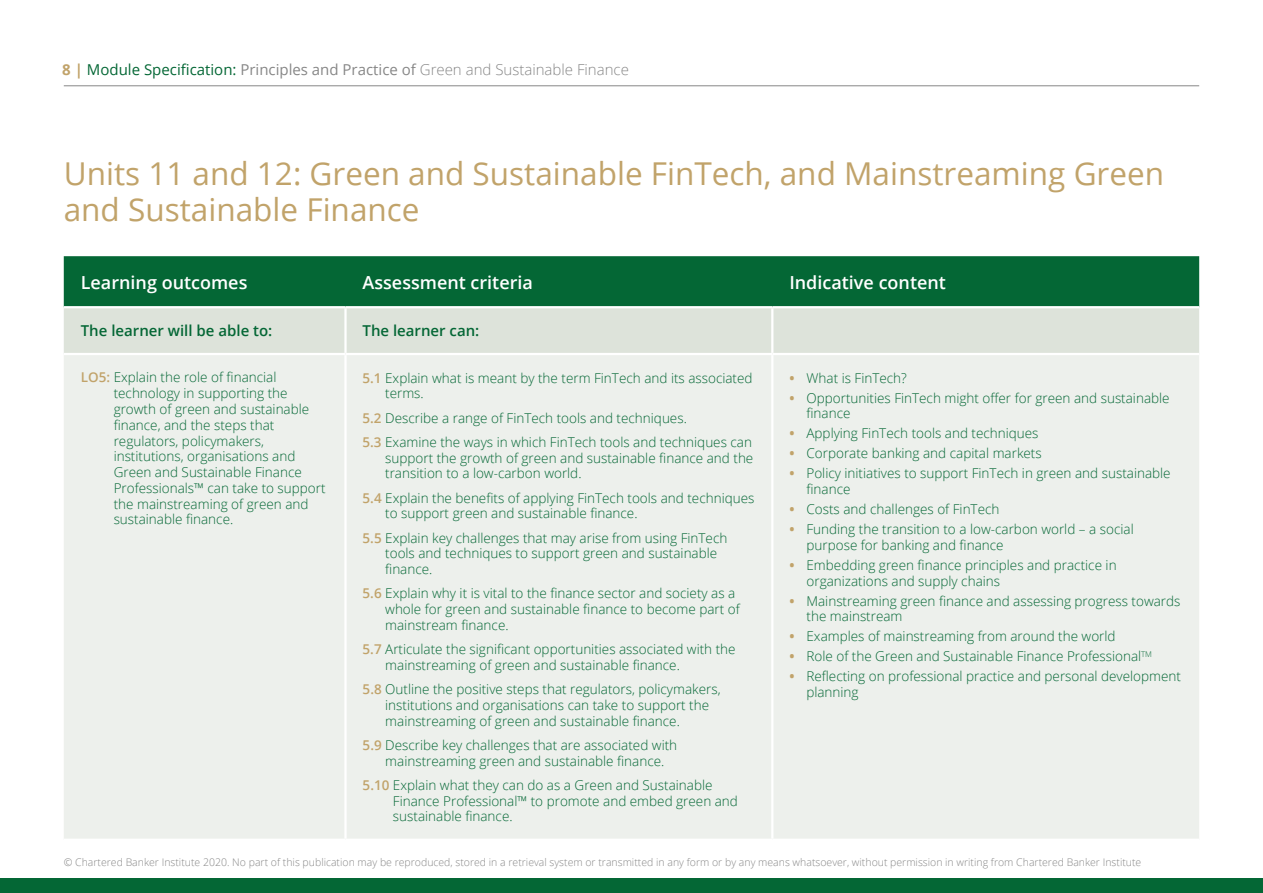
<style>
.page{position:relative;width:1263px;height:893px;background:#fff}
.page>*{position:absolute;margin:0;border:0;box-sizing:border-box;transform-origin:0 0}
.t1{font:31.5px/36px "Open Sans";color:#c1a36a}
.t2{font:600 18px "Open Sans";color:#fff}
.t3{font:300 15px "Open Sans";color:#878787}
.t4{font:600 15px "Open Sans";color:#046735}
.t5{font:300 13.5px/15.8px "Open Sans";color:#046735}
.t6{font:300 10.5px "Open Sans";color:#878787}
.s1{font-weight:700;color:#c1a36a}
.s2{font-weight:400;color:#046735}
.s3{font-weight:400}
.s4{font-weight:600;color:#c1a36a}
</style>
<div class="page">
<hr style="left:64px;top:85px;width:1135px;height:1px;background:#878787">
<div style="left:0;top:878px;width:1263px;height:15px;background:#046735"></div>
<div style="left:64px;top:256px;width:1135px;height:50px;background:#046735"></div>
<div style="left:64px;top:308px;width:1135px;height:45px;background:#dde3da"></div>
<div style="left:64px;top:355px;width:1135px;height:484px;background:#edf0ec"></div>
<hr style="left:344px;top:355px;width:3px;height:484px;background:#fff">
<hr style="left:771px;top:355px;width:2px;height:484px;background:#fff">
<hr style="left:344px;top:308px;width:3px;height:45px;background:#fff">
<hr style="left:771px;top:308px;width:2px;height:45px;background:#fff">
<p class="t3" style="left:62px;top:60px;width:568px"><span class="s1">8 |</span> <span class="s2">Module Specification:</span> <span class="s3">Principles and Practice of</span> Green and Sustainable Finance</p>
<h1 class="t1" style="left:64px;top:155px;width:1102px">Units 11 and 12: Green and Sustainable FinTech, and Mainstreaming Green and Sustainable Finance</h1>
<h2 class="t2" style="left:81px;top:270px;width:168px">Learning outcomes</h2>
<h2 class="t2" style="left:362px;top:270px;width:172px">Assessment criteria</h2>
<h2 class="t2" style="left:789px;top:270px;width:158px">Indicative content</h2>
<p class="t4" style="left:81px;top:321px;width:193px">The learner will be able to:</p>
<p class="t4" style="left:362px;top:321px;width:118px">The learner can:</p>
<p class="t5" style="left:114px;top:369px;width:213px;text-indent:-33px"><span class="s4">LO5:</span> Explain the role of financial technology in supporting the growth of green and sustainable finance, and the steps that regulators, policymakers, institutions, organisations and<br>Green and Sustainable Finance<br>Professionals™ can take to support the mainstreaming of green and sustainable finance.</p>
<p class="t5" style="left:385px;top:369px;width:369px;text-indent:-23px"><span class="s4">5.1</span> Explain what is meant by the term FinTech and its associated terms.</p>
<p class="t5" style="left:789px;top:369px;width:119px"><span class="s1">•</span> What is FinTech?</p>
<p class="t5" style="left:806px;top:389px;width:365px;text-indent:-17px"><span class="s1">•</span> Opportunities FinTech might offer for green and sustainable finance</p>
<p class="t5" style="left:789px;top:425px;width:251px"><span class="s1">•</span> Applying FinTech tools and techniques</p>
<p class="t5" style="left:789px;top:445px;width:254px"><span class="s1">•</span> Corporate banking and capital markets</p>
<p class="t5" style="left:806px;top:465px;width:366px;text-indent:-17px"><span class="s1">•</span> Policy initiatives to support FinTech in green and sustainable finance</p>
<p class="t5" style="left:789px;top:501px;width:211px"><span class="s1">•</span> Costs and challenges of FinTech</p>
<p class="t5" style="left:806px;top:521px;width:329px;text-indent:-17px"><span class="s1">•</span> Funding the transition to a low-carbon world – a social purpose for banking and finance</p>
<p class="t5" style="left:806px;top:557px;width:312px;text-indent:-17px"><span class="s1">•</span> Embedding green finance principles and practice in organizations and supply chains</p>
<p class="t5" style="left:806px;top:593px;width:376px;text-indent:-17px"><span class="s1">•</span> Mainstreaming green finance and assessing progress towards the mainstream</p>
<p class="t5" style="left:789px;top:628px;width:328px"><span class="s1">•</span> Examples of mainstreaming from around the world</p>
<p class="t5" style="left:789px;top:648px;width:364px"><span class="s1">•</span> Role of the Green and Sustainable Finance Professional<sup>TM</sup></p>
<p class="t5" style="left:806px;top:668px;width:376px;text-indent:-17px"><span class="s1">•</span> Reflecting on professional practice and personal development planning</p>
<p class="t5" style="left:363px;top:405px;width:391px;line-height:24.3px"><span class="s4">5.2</span> Describe a range of FinTech tools and techniques.<br><span class="s4">5.3</span> Examine the ways in which FinTech tools and techniques can</p>
<p class="t5" style="left:385px;top:449px;width:370px">support the growth of green and sustainable finance and the transition to a low-carbon world.</p>
<p class="t5" style="left:385px;top:489px;width:371px;text-indent:-23px"><span class="s4">5.4</span> Explain the benefits of applying FinTech tools and techniques to support green and sustainable finance.</p>
<p class="t5" style="left:385px;top:529px;width:344px;text-indent:-23px"><span class="s4">5.5</span> Explain key challenges that may arise from using FinTech tools and techniques to support green and sustainable finance.</p>
<p class="t5" style="left:385px;top:585px;width:356px;text-indent:-23px"><span class="s4">5.6</span> Explain why it is vital to the finance sector and society as a whole for green and sustainable finance to become part of mainstream finance.</p>
<p class="t5" style="left:385px;top:641px;width:352px;text-indent:-23px"><span class="s4">5.7</span> Articulate the significant opportunities associated with the mainstreaming of green and sustainable finance.</p>
<p class="t5" style="left:385px;top:681px;width:337px;text-indent:-23px"><span class="s4">5.8</span> Outline the positive steps that regulators, policymakers, institutions and organisations can take to support the mainstreaming of green and sustainable finance.</p>
<p class="t5" style="left:385px;top:737px;width:293px;text-indent:-23px"><span class="s4">5.9</span> Describe key challenges that are associated with mainstreaming green and sustainable finance.</p>
<p class="t5" style="left:393px;top:777px;width:346px;text-indent:-30px"><span class="s4">5.10</span> Explain what they can do as a Green and Sustainable<br>Finance Professional™ to promote and embed green and sustainable finance.</p>
<p class="t6" style="left:64px;top:855px;width:1079px">© Chartered Banker Institute 2020. No part of this publication may be reproduced, stored in a retrieval system or transmitted in any form or by any means whatsoever, without permission in writing from Chartered Banker Institute</p>
</div>
